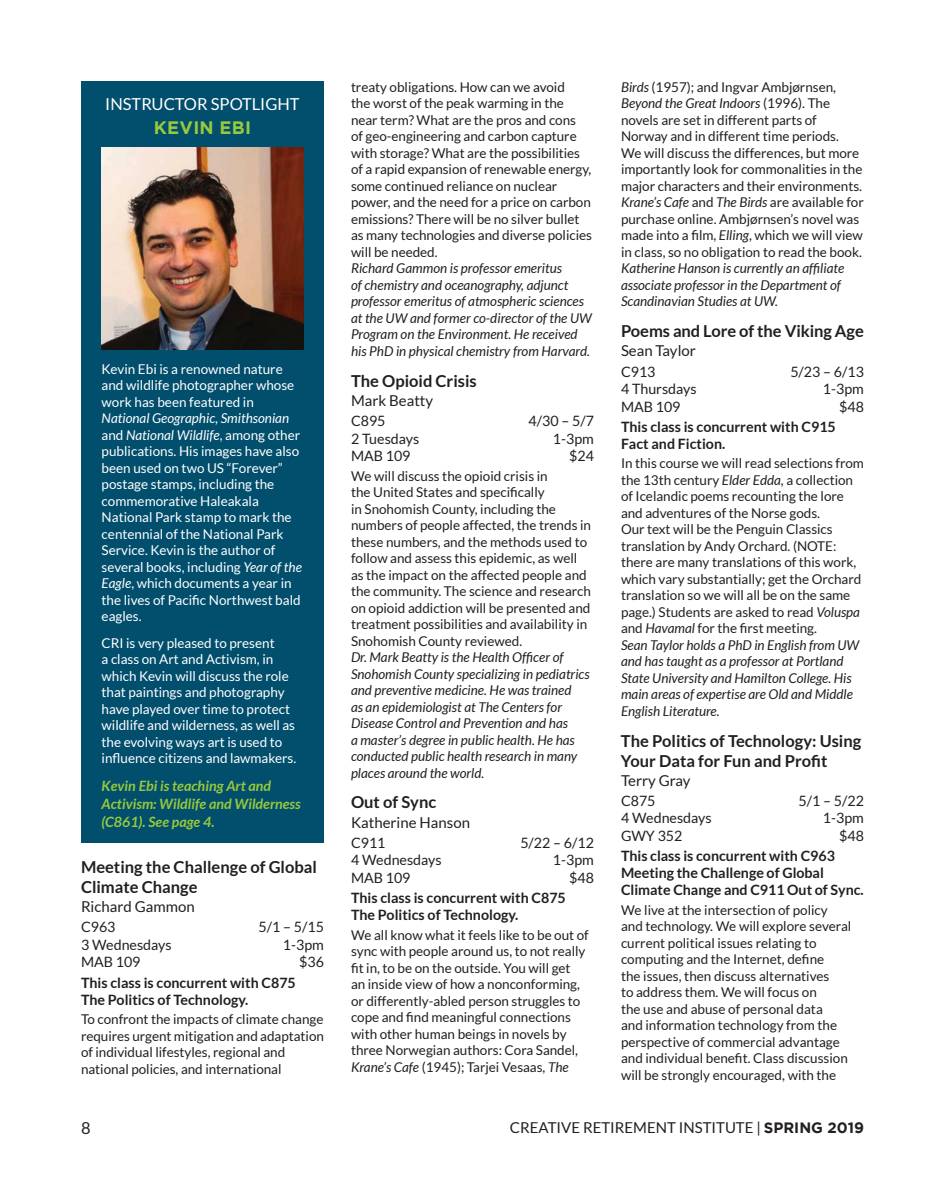
<style>
.page{position:relative;width:945px;height:1188px;background:#fff}
.page>*{position:absolute;margin:0;border:0;box-sizing:border-box;transform-origin:0 0}
.t1{font:700 18px "Gotham";letter-spacing:.015em;color:#97c93c}
.t2{font:700 16.5px/19.8px "Lato";color:#231f20}
.t3{font:16.5px "Lato";color:#fff}
.t4{font:16.5px "Lato";color:#231f20}
.t5{font:15px "Lato";color:#231f20}
.t6{font:700 14.25px/17.1px "Lato";color:#231f20}
.t7{font:14.25px/17.5px "Lato";color:#231f20}
.t8{font:italic 700 14.25px/18px "Lato";color:#97c93c}
.t9{font:13.5px/16.5px "Lato";color:#231f20}
.t10{font:13.5px/16.5px "Lato";color:#fff}
.t11{font:italic 13.5px/16.5px "Lato";color:#231f20}
.s1{font-style:italic}
.s2{font-family:"Gotham";font-weight:700}
</style>
<div class="page">
<div style="left:81px;top:81px;width:243px;height:761px;background:#014e6d"></div>
<img style="left:102px;top:147px;width:201px;height:202px">
<p class="t3" style="left:105px;top:95px;width:196px">INSTRUCTOR SPOTLIGHT</p>
<h1 class="t1" style="left:154px;top:117px;width:99px">KEVIN EBI</h1>
<p class="t10" style="left:102px;top:361px;width:202px">Kevin Ebi is a renowned nature and wildlife photographer whose work has been featured in<br><span class="s1">National Geographic</span>, <span class="s1">Smithsonian </span>and <span class="s1">National Wildlife</span>, among other publications. His images have also been used on two US “Forever” postage stamps, including the commemorative Haleakala<br>National Park stamp to mark the centennial of the National Park<br>Service. Kevin is the author of several books, including <span class="s1">Year of the<br>Eagle</span>, which documents a year in the lives of Pacific Northwest bald eagles.</p>
<p class="t10" style="left:102px;top:635px;width:196px">CRI is very pleased to present<br>a class on Art and Activism, in which Kevin will discuss the role that paintings and photography have played over time to protect wildlife and wilderness, as well as the evolving ways art is used to influence citizens and lawmakers.</p>
<p class="t8" style="left:102px;top:777px;width:201px">Kevin Ebi is teaching Art and<br>Activism: Wildlife and Wilderness (C861). See page 4.</p>
<p class="t2" style="left:81px;top:857px;width:237px">Meeting the Challenge of Global<br>Climate Change</p>
<p class="t5" style="left:81px;top:898px;width:115px">Richard Gammon</p>
<p class="t7" style="left:81px;top:918px;width:92px">C963<br>3 Wednesdays<br>MAB 109</p>
<p class="t7" style="left:259px;top:918px;width:67px;text-align:right">5/1 – 5/15<br>1-3pm $36</p>
<p class="t6" style="left:81px;top:974px;width:216px">This class is concurrent with C875<br>The Politics of Technology.</p>
<p class="t9" style="left:81px;top:1011px;width:244px">To confront the impacts of climate change requires urgent mitigation and adaptation of individual lifestyles, regional and national policies, and international</p>
<p class="t9" style="left:351px;top:79px;width:243px">treaty obligations. How can we avoid<br>the worst of the peak warming in the near term? What are the pros and cons<br>of geo-engineering and carbon capture with storage? What are the possibilities of a rapid expansion of renewable energy, some continued reliance on nuclear power, and the need for a price on carbon emissions? There will be no silver bullet as many technologies and diverse policies will be needed.</p>
<p class="t11" style="left:351px;top:261px;width:242px">Richard Gammon is professor emeritus<br>of chemistry and oceanography, adjunct professor emeritus of atmospheric sciences at the UW and former co-director of the UW Program on the Environment. He received his PhD in physical chemistry from Harvard.</p>
<p class="t2" style="left:351px;top:371px;width:127px">The Opioid Crisis</p>
<p class="t5" style="left:351px;top:392px;width:84px">Mark Beatty</p>
<p class="t7" style="left:351px;top:412px;width:70px">C895<br>2 Tuesdays<br>MAB 109</p>
<p class="t7" style="left:529px;top:412px;width:67px;text-align:right">4/30 – 5/7<br>1-3pm $24</p>
<p class="t9" style="left:351px;top:467px;width:242px">We will discuss the opioid crisis in<br>the United States and specifically<br>in Snohomish County, including the numbers of people affected, the trends in these numbers, and the methods used to follow and assess this epidemic, as well as the impact on the affected people and the community. The science and research on opioid addiction will be presented and treatment possibilities and availability in Snohomish County reviewed.</p>
<p class="t11" style="left:351px;top:649px;width:240px">Dr. Mark Beatty is the Health Officer of Snohomish County specializing in pediatrics and preventive medicine. He was trained<br>as an epidemiologist at The Centers for Disease Control and Prevention and has<br>a master’s degree in public health. He has conducted public health research in many places around the world.</p>
<p class="t2" style="left:351px;top:792px;width:87px">Out of Sync</p>
<p class="t5" style="left:351px;top:814px;width:121px">Katherine Hanson</p>
<p class="t7" style="left:351px;top:834px;width:92px">C911<br>4 Wednesdays<br>MAB 109</p>
<p class="t7" style="left:520px;top:834px;width:75px;text-align:right">5/22 – 6/12<br>1-3pm<br>$48</p>
<p class="t6" style="left:351px;top:889px;width:216px">This class is concurrent with C875<br>The Politics of Technology.</p>
<p class="t9" style="left:351px;top:926px;width:239px">We all know what it feels like to be out of sync with people around us, to not really fit in, to be on the outside. You will get<br>an inside view of how a nonconforming, or differently-abled person struggles to cope and find meaningful connections with other human beings in novels by three Norwegian authors: Cora Sandel, <span class="s1">Krane’s Cafe</span> (1945); Tarjei Vesaas, <span class="s1">The</span></p>
<p class="t9" style="left:621px;top:79px;width:244px"><span class="s1">Birds</span> (1957); and Ingvar Ambjørnsen, <span class="s1">Beyond the Great Indoors</span> (1996). The novels are set in different parts of Norway and in different time periods.<br>We will discuss the differences, but more importantly look for commonalities in the major characters and their environments.<br><span class="s1">Krane’s Cafe</span> and <span class="s1">The Birds</span> are available for purchase online. Ambjørnsen’s novel was made into a film, <span class="s1">Elling</span>, which we will view in class, so no obligation to read the book.</p>
<p class="t11" style="left:621px;top:260px;width:225px">Katherine Hanson is currently an affiliate associate professor in the Department of<br>Scandinavian Studies at UW.</p>
<p class="t2" style="left:621px;top:321px;width:244px">Poems and Lore of the Viking Age</p>
<p class="t5" style="left:621px;top:343px;width:76px">Sean Taylor</p>
<p class="t7" style="left:621px;top:363px;width:77px">C913<br>4 Thursdays<br>MAB 109</p>
<p class="t7" style="left:790px;top:363px;width:75px;text-align:right">5/23 – 6/13<br>1-3pm<br>$48</p>
<p class="t6" style="left:621px;top:418px;width:216px">This class is concurrent with C915<br>Fact and Fiction.</p>
<p class="t9" style="left:621px;top:455px;width:245px">In this course we will read selections from the 13th century <span class="s1">Elder Edda</span>, a collection of Icelandic poems recounting the lore and adventures of the Norse gods.<br>Our text will be the Penguin Classics translation by Andy Orchard. (NOTE: there are many translations of this work, which vary substantially; get the Orchard translation so we will all be on the same page.) Students are asked to read <span class="s1">Voluspa </span>and <span class="s1">Havamal</span> for the first meeting.<br><span class="s1">Sean Taylor holds a PhD in English from UW and has taught as a professor at Portland State University and Hamilton College. His main areas of expertise are Old and Middle English Literature.</span></p>
<p class="t2" style="left:621px;top:731px;width:242px">The Politics of Technology: Using<br>Your Data for Fun and Profit</p>
<p class="t5" style="left:621px;top:772px;width:71px">Terry Gray</p>
<p class="t7" style="left:621px;top:792px;width:92px">C875<br>4 Wednesdays<br>GWY 352</p>
<p class="t7" style="left:799px;top:792px;width:67px;text-align:right">5/1 – 5/22<br>1-3pm $48</p>
<p class="t6" style="left:621px;top:847px;width:244px">This class is concurrent with C963<br>Meeting the Challenge of Global<br>Climate Change and C911 Out of Sync.</p>
<p class="t9" style="left:621px;top:902px;width:232px">We live at the intersection of policy and technology. We will explore several current political issues relating to computing and the Internet, define<br>the issues, then discuss alternatives<br>to address them. We will focus on<br>the use and abuse of personal data<br>and information technology from the perspective of commercial advantage and individual benefit. Class discussion will be strongly encouraged, with the</p>
<p class="t4" style="left:81px;top:1119px;width:11px">8</p>
<p class="t5" style="left:510px;top:1119px;width:356px">CREATIVE RETIREMENT INSTITUTE | <span class="s2">SPRING 2019</span></p>
</div>
